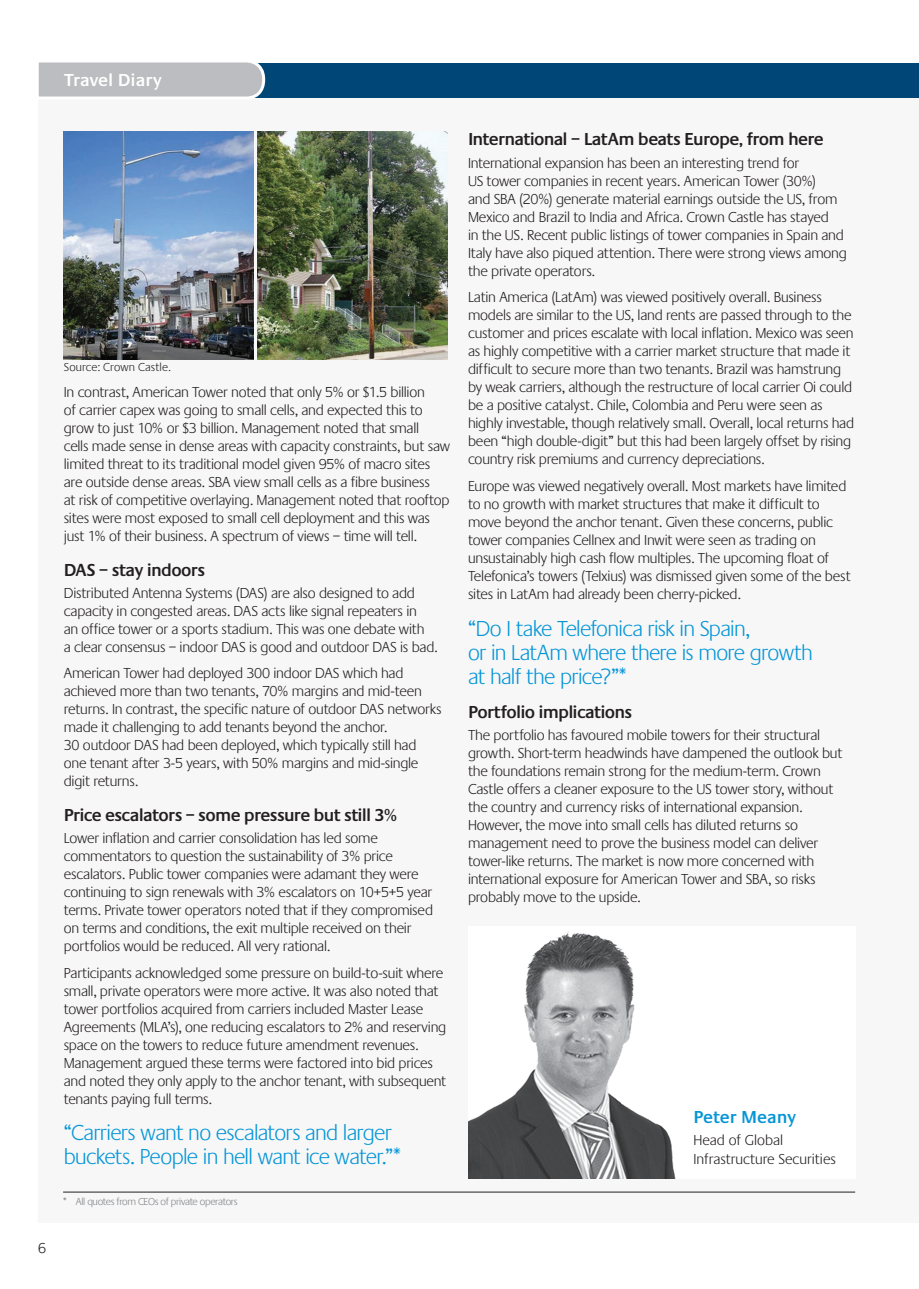
<style>
.page{position:relative;width:919px;height:1289px;background:#fff}
.page>*{position:absolute;margin:0;border:0;box-sizing:border-box;transform-origin:0 0}
.t1{font:300 22.5px/24px "Praxis EF";letter-spacing:-.03em;color:#0696d7}
._2_Subheading_1{font:600 18px "Praxis EF";letter-spacing:-.04em;color:#231f20}
.t2{font:600 18px "Praxis EF";color:#fff}
.Body_Bullet{font:600 18px "Praxis EF";color:#0696d7}
.Body_Text{font:300 15px/18px "Praxis EF";letter-spacing:-.015em;color:#231f20}
.Body_Bullet-2{font:300 15px/18px "Praxis EF";color:#231f20}
.Body_Text-2{font:300 12px "Praxis EF";letter-spacing:.01em;color:#231f20}
.Footnote__1st{font:300 10.5px "Praxis EF";letter-spacing:-.03em;color:#808285}
</style>
<div class="page">
<div style="left:38px;top:98px;width:880px;height:1124px;background:#f7f7f8"></div>
<div style="left:39px;top:64px;width:879px;height:34px;background:#004778"></div>
<svg style="left:38px;top:62px;width:229px;height:36px;background:#bdbfc3"></svg>
<img style="left:64px;top:132px;width:189px;height:227px">
<img style="left:258px;top:132px;width:189px;height:227px">
<div style="left:468px;top:925px;width:387px;height:253px;background:#fff"></div>
<img style="left:468px;top:932px;width:208px;height:246px">
<hr style="left:63px;top:1191px;width:792px;height:1px;background:#231f20">
<p class="t2" style="left:64px;top:70px;width:99px">Travel Diary</p>
<p class="Body_Text" style="left:38px;top:1239px;width:10px">6</p>
<p class="Body_Text-2" style="left:64px;top:360px;width:109px">Source: Crown Castle.</p>
<p class="Body_Text" style="left:64px;top:383px;width:388px">In contrast, American Tower noted that only 5% or $1.5 billion<br>of carrier capex was going to small cells, and expected this to grow to just 10% or $3 billion. Management noted that small<br>cells made sense in dense areas with capacity constraints, but saw limited threat to its traditional model given 95% of macro sites are outside dense areas. SBA view small cells as a fibre business<br>at risk of competitive overlaying. Management noted that rooftop sites were most exposed to small cell deployment and this was just 1% of their business. A spectrum of views – time will tell.</p>
<p class="_2_Subheading_1" style="left:64px;top:559px;width:143px">DAS – stay indoors</p>
<p class="Body_Text" style="left:64px;top:584px;width:375px">Distributed Antenna Systems (DAS) are also designed to add capacity in congested areas. DAS acts like signal repeaters in<br>an office tower or a sports stadium. This was one debate with<br>a clear consensus – indoor DAS is good and outdoor DAS is bad.</p>
<p class="Body_Text" style="left:64px;top:664px;width:379px">American Tower had deployed 300 indoor DAS which had achieved more than two tenants, 70% margins and mid-teen returns. In contrast, the specific nature of outdoor DAS networks made it challenging to add tenants beyond the anchor.<br>30 outdoor DAS had been deployed, which typically still had one tenant after 3-5 years, with 50% margins and mid-single digit returns.</p>
<p class="_2_Subheading_1" style="left:64px;top:804px;width:335px">Price escalators – some pressure but still 3%</p>
<p class="Body_Text" style="left:64px;top:829px;width:371px">Lower inflation and carrier consolidation has led some commentators to question the sustainability of 3% price escalators. Public tower companies were adamant they were continuing to sign renewals with 3% escalators on 10+5+5 year terms. Private tower operators noted that if they compromised on terms and conditions, the exit multiple received on their portfolios would be reduced. All very rational.</p>
<p class="Body_Text" style="left:64px;top:964px;width:384px">Participants acknowledged some pressure on build-to-suit where small, private operators were more active. It was also noted that tower portfolios acquired from carriers included Master Lease Agreements (MLA’s), one reducing escalators to 2% and reserving space on the towers to reduce future amendment revenues.<br>Management argued these terms were factored into bid prices and noted they only apply to the anchor tenant, with subsequent tenants paying full terms.</p>
<p class="t1" style="left:64px;top:1121px;width:338px">“Carriers want no escalators and larger buckets. People in hell want ice water.”*</p>
<p class="Footnote__1st" style="left:63px;top:1195px;width:176px">* All quotes from CEOs of private operators</p>
<p class="_2_Subheading_1" style="left:468px;top:129px;width:357px">International – LatAm beats Europe, from here</p>
<p class="Body_Text" style="left:468px;top:154px;width:380px">International expansion has been an interesting trend for<br>US tower companies in recent years. American Tower (30%)<br>and SBA (20%) generate material earnings outside the US, from Mexico and Brazil to India and Africa. Crown Castle has stayed<br>in the US. Recent public listings of tower companies in Spain and Italy have also piqued attention. There were strong views among the private operators.</p>
<p class="Body_Text" style="left:468px;top:289px;width:387px">Latin America (LatAm) was viewed positively overall. Business models are similar to the US, land rents are passed through to the customer and prices escalate with local inflation. Mexico was seen as highly competitive with a carrier market structure that made it difficult to secure more than two tenants. Brazil was hamstrung by weak carriers, although the restructure of local carrier Oi could be a positive catalyst. Chile, Colombia and Peru were seen as highly investable, though relatively small. Overall, local returns had been “high double-digit” but this had been largely offset by rising country risk premiums and currency depreciations.</p>
<p class="Body_Text" style="left:468px;top:477px;width:384px">Europe was viewed negatively overall. Most markets have limited to no growth with market structures that make it difficult to move beyond the anchor tenant. Given these concerns, public tower companies Cellnex and Inwit were seen as trading on unsustainably high cash flow multiples. The upcoming float of Telefonica’s towers (Telxius) was dismissed given some of the best sites in LatAm had already been cherry-picked.</p>
<p class="t1" style="left:468px;top:616px;width:346px">“Do I take Telefonica risk in Spain,<br>or in LatAm where there is more growth at half the price?”*</p>
<p class="_2_Subheading_1" style="left:468px;top:702px;width:166px">Portfolio implications</p>
<p class="Body_Text" style="left:468px;top:726px;width:376px">The portfolio has favoured mobile towers for their structural growth. Short-term headwinds have dampened the outlook but the foundations remain strong for the medium-term. Crown Castle offers a cleaner exposure to the US tower story, without the country and currency risks of international expansion.<br>However, the move into small cells has diluted returns so management need to prove the business model can deliver tower-like returns. The market is now more concerned with international exposure for American Tower and SBA, so risks probably move to the upside.</p>
<p class="Body_Bullet" style="left:693px;top:1106px;width:104px">Peter Meany</p>
<p class="Body_Bullet-2" style="left:693px;top:1131px;width:144px">Head of Global<br>Infrastructure Securities</p>
</div>
